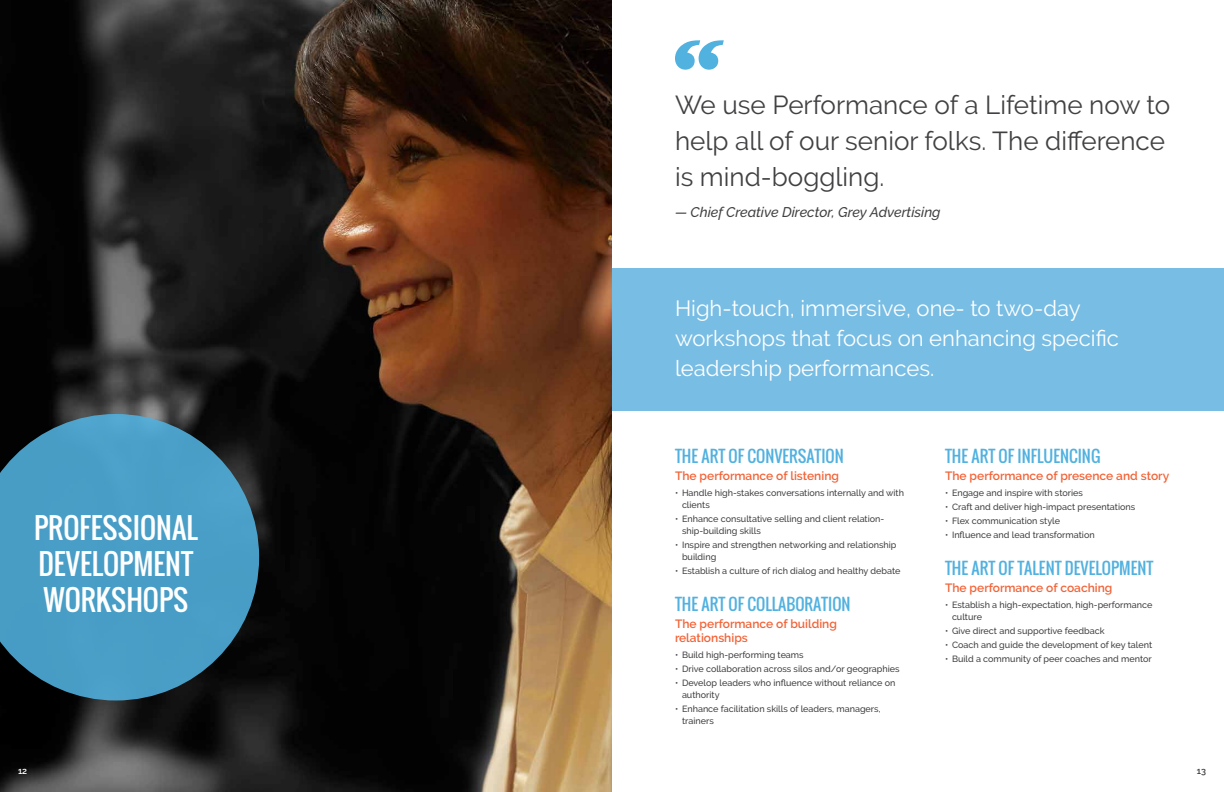
<style>
.page{position:relative;width:1224px;height:792px;background:#fff}
.page>*{position:absolute;margin:0;border:0;box-sizing:border-box;transform-origin:0 0}
.t1{font:28px/36px "Oswald";color:#fff}
.t2{font:26px/36px "Raleway";color:#414042}
.t3{font:22px/30px "Raleway";color:#fff}
.t4{font:16px "Oswald";color:#51b1df}
.t5{font:italic 500 14px "Raleway";color:#414042}
.t6{font:600 12px/14px "Raleway";color:#f26337}
.t7{font:500 9px/12px "Raleway";color:#414042}
.t8{font:600 9px "Raleway";color:#fff}
.t9{font:600 9px "Raleway";color:#414042}
</style>
<div class="page">
<img style="left:0;top:0;width:612px;height:792px">
<div style="left:612px;top:268px;width:612px;height:143px;background:#78bde4"></div>
<svg style="left:675px;top:40px;width:49px;height:30px"></svg>
<svg style="left:0;top:414px;width:259px;height:286px;background:#3f85a7"></svg>
<h2 class="t2" style="left:675px;top:86px;width:497px">We use Performance of a Lifetime now to help all of our senior folks. The difference is mind-boggling.</h2>
<h3 class="t5" style="left:675px;top:204px;width:267px">— Chief Creative Director, Grey Advertising</h3>
<h1 class="t1" style="left:34px;top:510px;width:165px">PROFESSIONAL<br>DEVELOPMENT<br>WORKSHOPS</h1>
<h3 class="t3" style="left:675px;top:293px;width:445px">High-touch, immersive, one- to two-day workshops that focus on enhancing specific leadership performances.</h3>
<h3 class="t4" style="left:675px;top:444px;width:170px">THE ART OF CONVERSATION</h3>
<h3 class="t6" style="left:675px;top:468px;width:166px">The performance of listening</h3>
<p class="t7" style="left:682px;top:487px;width:224px;text-indent:-7px">• Handle high-stakes conversations internally and with clients</p>
<p class="t7" style="left:682px;top:513px;width:204px;text-indent:-7px">• Enhance consultative selling and client relation&shy;ship-building skills</p>
<p class="t7" style="left:682px;top:539px;width:216px;text-indent:-7px">• Inspire and strengthen networking and relationship building</p>
<p class="t7" style="left:675px;top:564px;width:227px">• Establish a culture of rich dialog and healthy debate</p>
<h3 class="t4" style="left:675px;top:592px;width:177px">THE ART OF COLLABORATION</h3>
<h3 class="t6" style="left:675px;top:616px;width:164px">The performance of building relationships</h3>
<p class="t7" style="left:675px;top:649px;width:130px">• Build high-performing teams</p>
<p class="t7" style="left:675px;top:663px;width:226px">• Drive collaboration across silos and/or geographies</p>
<p class="t7" style="left:682px;top:677px;width:215px;text-indent:-7px">• Develop leaders who influence without reliance on authority</p>
<p class="t7" style="left:682px;top:702px;width:200px;text-indent:-7px">• Enhance facilitation skills of leaders, managers, trainers</p>
<h3 class="t4" style="left:945px;top:444px;width:157px">THE ART OF INFLUENCING</h3>
<h3 class="t6" style="left:945px;top:468px;width:226px">The performance of presence and story</h3>
<p class="t7" style="left:945px;top:487px;width:140px">• Engage and inspire with stories</p>
<p class="t7" style="left:945px;top:501px;width:192px">• Craft and deliver high-impact presentations</p>
<p class="t7" style="left:945px;top:515px;width:117px">• Flex communication style</p>
<p class="t7" style="left:945px;top:528px;width:151px">• Influence and lead transformation</p>
<h3 class="t4" style="left:945px;top:556px;width:210px">THE ART OF TALENT DEVELOPMENT</h3>
<h3 class="t6" style="left:945px;top:580px;width:169px">The performance of coaching</h3>
<p class="t7" style="left:952px;top:599px;width:202px;text-indent:-7px">• Establish a high-expectation, high-performance culture</p>
<p class="t7" style="left:945px;top:625px;width:161px">• Give direct and supportive feedback</p>
<p class="t7" style="left:945px;top:639px;width:209px">• Coach and guide the development of key talent</p>
<p class="t7" style="left:945px;top:652px;width:208px">• Build a community of peer coaches and mentor</p>
<p class="t8" style="left:18px;top:766px;width:11px">12</p>
<p class="t9" style="left:1197px;top:766px;width:11px">13</p>
</div>
